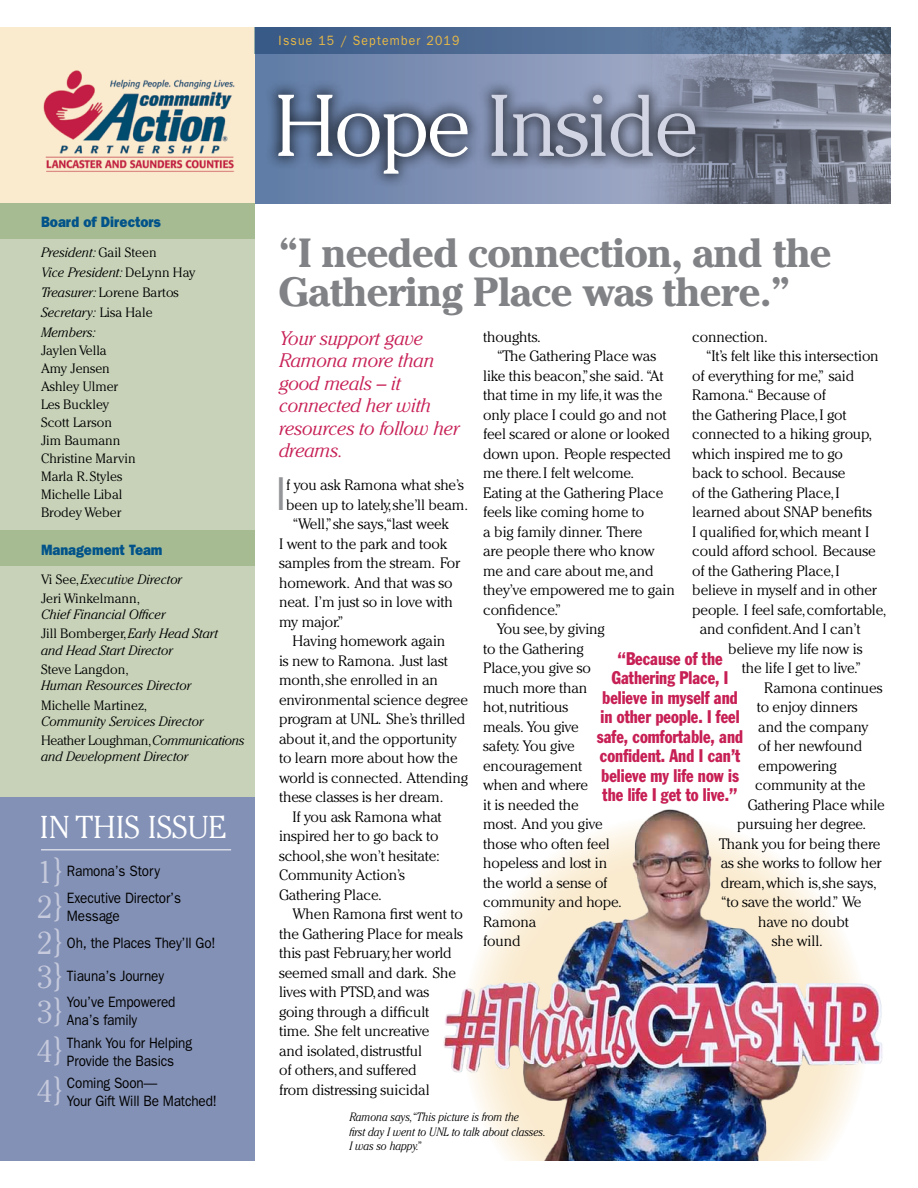
<style>
.page{position:relative;width:918px;height:1188px;background:#fff}
.page>*{position:absolute;margin:0;border:0;box-sizing:border-box;transform-origin:0 0}
.t1{font:300 87px "Cheltenham";letter-spacing:-.03em;color:#d2d5e3}
.t2{font:47.7px "Franklin Gothic";color:#939598;scale:.9 1}
.t3{font:700 40.5px/39px "Cheltenham";letter-spacing:-.02em;color:#808285}
.t4{font:300 31.5px "Cheltenham";color:#c6cadc}
.t5{font:300 31.5px "Cheltenham";color:#fff}
.t6{font:italic 300 19.5px/22.5px "Cheltenham";letter-spacing:-.01em;color:#c72055}
.t7{font:condensed 18px/19.5px "Franklin Gothic";color:#c72055;text-align:center;scale:.9 1}
.t8{font:300 15px/19.5px "Cheltenham";letter-spacing:-.01em;color:#000}
.t9{font:15px/18px "Franklin Gothic";letter-spacing:-.01em;color:#000;scale:.9 1}
.t10{font:800 15px "Franklin Gothic";color:#015389;scale:.9 1}
.t11{font:italic 300 13.5px/16.2px "Cheltenham";color:#000}
.t12{font:300 13.5px "Cheltenham";color:#000}
.t13{font:13.5px "Franklin Gothic";letter-spacing:.1em;color:#ecbb44;scale:.9 1}
.t14{font:italic 300 12px/14.4px "Cheltenham";color:#000;scale:.9 1}
.s1{font-style:normal}
.s2{font-style:italic}
.s3{color:#fff}
</style>
<div class="page">
<svg style="left:255px;top:53px;width:371px;height:150px;background:#798db2"></svg>
<img style="left:626px;top:53px;width:265px;height:150px">
<div style="left:0;top:203px;width:255px;height:943px;background:#c7d2b8"></div>
<div style="left:0;top:27px;width:255px;height:176px;background:#faebcf"></div>
<div style="left:0;top:797px;width:255px;height:364px;background:#8391b6"></div>
<div style="left:0;top:203px;width:255px;height:36px;background:#a6bb92"></div>
<div style="left:0;top:530px;width:255px;height:36px;background:#a6bb92"></div>
<img style="left:43px;top:70px;width:192px;height:102px">
<svg style="left:255px;top:27px;width:636px;height:26px;background:#4f6b90"></svg>
<div style="left:264px;top:80px;width:445px;height:108px;background:#000;opacity:.75"></div>
<hr style="left:41px;top:849px;width:190px;height:1px;background:#fff">
<img style="left:443px;top:809px;width:440px;height:352px">
<p class="t10" style="left:41px;top:213px;width:135px">Board of Directors</p>
<p class="t11" style="left:41px;top:244px;width:117px">President: <span class="s1">Gail Steen</span></p>
<p class="t11" style="left:41px;top:264px;width:156px">Vice President: <span class="s1">DeLynn Hay</span></p>
<p class="t12" style="left:41px;top:284px;width:139px"><span class="s2">Treasurer:</span> Lorene Bartos</p>
<p class="t11" style="left:41px;top:304px;width:113px">Secretary: <span class="s1">Lisa Hale</span></p>
<p class="t11" style="left:41px;top:324px;width:57px">Members:</p>
<p class="t12" style="left:41px;top:343px;width:67px">Jaylen Vella</p>
<p class="t12" style="left:41px;top:361px;width:70px">Amy Jensen</p>
<p class="t12" style="left:41px;top:379px;width:79px">Ashley Ulmer</p>
<p class="t12" style="left:41px;top:397px;width:70px">Les Buckley</p>
<p class="t12" style="left:41px;top:415px;width:72px">Scott Larson</p>
<p class="t12" style="left:41px;top:433px;width:81px">Jim Baumann</p>
<p class="t12" style="left:41px;top:451px;width:96px">Christine Marvin</p>
<p class="t12" style="left:41px;top:469px;width:83px">Marla R. Styles</p>
<p class="t12" style="left:41px;top:487px;width:83px">Michelle Libal</p>
<p class="t12" style="left:41px;top:505px;width:82px">Brodey Weber</p>
<p class="t10" style="left:41px;top:541px;width:137px">Management Team</p>
<p class="t11" style="left:41px;top:572px;width:142px"><span class="s1">Vi See,</span> Executive Director</p>
<p class="t11" style="left:41px;top:590px;width:126px"><span class="s1">Jeri Winkelmann,<br></span>Chief Financial Officer</p>
<p class="t11" style="left:41px;top:626px;width:178px"><span class="s1">Jill Bomberger,</span> Early Head Start and Head Start Director</p>
<p class="t11" style="left:41px;top:661px;width:152px"><span class="s1">Steve Langdon,<br></span>Human Resources Director</p>
<p class="t11" style="left:41px;top:697px;width:164px"><span class="s1">Michelle Martinez,<br></span>Community Services Director</p>
<p class="t11" style="left:41px;top:733px;width:205px"><span class="s1">Heather Loughman,</span> Communications and Development Director</p>
<p class="t5" style="left:40px;top:809px;width:188px">IN THIS ISSUE</p>
<p class="t9" style="left:67px;top:862px;width:105px">Ramona’s Story</p>
<p class="t9" style="left:67px;top:889px;width:128px">Executive Director’s<br>Message</p>
<p class="t9" style="left:67px;top:933px;width:167px">Oh, the Places They’ll Go!</p>
<p class="t9" style="left:67px;top:966px;width:109px">Tiauna’s Journey</p>
<p class="t9" style="left:67px;top:993px;width:122px">You’ve Empowered<br>Ana’s family</p>
<p class="t9" style="left:67px;top:1033px;width:141px">Thank You for Helping<br>Provide the Basics</p>
<p class="t9" style="left:67px;top:1074px;width:168px">Coming Soon—<br>Your Gift Will Be Matched!</p>
<p class="t4" style="left:37px;top:852px;width:27px">1}</p>
<p class="t4" style="left:37px;top:888px;width:27px">2}</p>
<p class="t4" style="left:37px;top:923px;width:27px">2}</p>
<p class="t4" style="left:37px;top:957px;width:27px">3}</p>
<p class="t4" style="left:37px;top:993px;width:27px">3}</p>
<p class="t4" style="left:37px;top:1032px;width:27px">4}</p>
<p class="t4" style="left:37px;top:1071px;width:27px">4}</p>
<p class="t13" style="left:279px;top:33px;width:202px">Issue 15 / September 2019</p>
<p class="t1" style="left:274px;top:76px;width:426px"><span class="s3">Hope</span> Inside</p>
<p class="t3" style="left:279px;top:233px;width:555px">“I needed connection, and the<br>Gathering Place was there.”</p>
<p class="t6" style="left:279px;top:327px;width:182px">Your support gave<br>Ramona more than good meals – it connected her with resources to follow her dreams.</p>
<p class="t2" style="left:275px;top:466px;width:14px">I</p>
<p class="t8" style="left:286px;top:475px;width:183px">f you ask Ramona what she’s been up to lately, she’ll beam.</p>
<p class="t8" style="left:279px;top:514px;width:183px;text-indent:14px">“Well,” she says,“last week<br>I went to the park and took samples from the stream. For homework. And that was so neat. I’m just so in love with my major.”</p>
<p class="t8" style="left:279px;top:631px;width:190px;text-indent:14px">Having homework again<br>is new to Ramona. Just last month, she enrolled in an environmental science degree program at UNL. She’s thrilled about it, and the opportunity to learn more about how the world is connected. Attending these classes is her dream.</p>
<p class="t8" style="left:279px;top:807px;width:164px;text-indent:14px">If you ask Ramona what inspired her to go back to school, she won’t hesitate:<br>Community Action’s<br>Gathering Place.</p>
<p class="t8" style="left:279px;top:904px;width:185px;text-indent:14px">When Ramona first went to the Gathering Place for meals this past February, her world seemed small and dark. She lives with PTSD, and was going through a difficult time. She felt uncreative<br>and isolated, distrustful<br>of others, and suffered<br>from distressing suicidal</p>
<p class="t8" style="left:483px;top:327px;width:59px">thoughts.</p>
<p class="t8" style="left:483px;top:346px;width:193px;text-indent:14px">“The Gathering Place was like this beacon,” she said. “At that time in my life, it was the only place I could go and not feel scared or alone or looked down upon. People respected me there. I felt welcome.<br>Eating at the Gathering Place feels like coming home to<br>a big family dinner. There<br>are people there who know me and care about me, and they’ve empowered me to gain confidence.”</p>
<p class="t8" style="left:483px;top:619px;width:140px;text-indent:14px">You see, by giving<br>to the Gathering<br>Place, you give so much more than<br>hot, nutritious<br>meals. You give<br>safety. You give encouragement<br>when and where<br>it is needed the<br>most. And you give those who often feel hopeless and lost in the world a sense of community and hope.<br>Ramona<br>found</p>
<p class="t8" style="left:692px;top:327px;width:77px">connection.</p>
<p class="t8" style="left:706px;top:346px;width:175px">“It’s felt like this intersection</p>
<p class="t8" style="left:692px;top:366px;width:164px">of everything for me,” said</p>
<p class="t8" style="left:692px;top:385px;width:135px">Ramona.“ Because of</p>
<p class="t8" style="left:692px;top:405px;width:156px">the Gathering Place, I got</p>
<p class="t8" style="left:692px;top:424px;width:182px">connected to a hiking group,</p>
<p class="t8" style="left:692px;top:444px;width:152px">which inspired me to go</p>
<p class="t8" style="left:692px;top:463px;width:155px">back to school. Because</p>
<p class="t8" style="left:692px;top:483px;width:149px">of the Gathering Place, I</p>
<p class="t8" style="left:692px;top:502px;width:181px">learned about SNAP benefits</p>
<p class="t8" style="left:692px;top:522px;width:179px">I qualified for, which meant I</p>
<p class="t8" style="left:692px;top:541px;width:185px">could afford school. Because</p>
<p class="t8" style="left:692px;top:561px;width:149px">of the Gathering Place, I</p>
<p class="t8" style="left:692px;top:580px;width:186px">believe in myself and in other</p>
<p class="t8" style="left:692px;top:600px;width:196px">people. I feel safe, comfortable,</p>
<p class="t8" style="left:700px;top:619px;width:162px">and confident.And I can’t</p>
<p class="t8" style="left:728px;top:639px;width:136px">believe my life now is</p>
<p class="t8" style="left:742px;top:658px;width:121px">the life I get to live.”</p>
<p class="t8" style="left:764px;top:678px;width:120px">Ramona continues</p>
<p class="t8" style="left:757px;top:697px;width:102px">to enjoy dinners</p>
<p class="t8" style="left:758px;top:717px;width:112px">and the company</p>
<p class="t8" style="left:758px;top:736px;width:106px">of her newfound</p>
<p class="t8" style="left:758px;top:756px;width:80px">empowering</p>
<p class="t8" style="left:755px;top:775px;width:112px">community at the</p>
<p class="t8" style="left:748px;top:795px;width:139px">Gathering Place while</p>
<p class="t8" style="left:737px;top:814px;width:130px">pursuing her degree.</p>
<p class="t8" style="left:719px;top:834px;width:163px">Thank you for being there</p>
<p class="t8" style="left:721px;top:853px;width:162px">as she works to follow her</p>
<p class="t8" style="left:721px;top:873px;width:158px">dream, which is, she says,</p>
<p class="t8" style="left:721px;top:892px;width:142px">“to save the world.” We</p>
<p class="t8" style="left:758px;top:912px;width:92px">have no doubt</p>
<p class="t8" style="left:772px;top:931px;width:53px">she will.</p>
<p class="t7" style="left:597px;top:648px;width:164px">“Because of the<br>Gathering Place, I believe in myself and in other people. I feel safe, comfortable, and confident. And I can’t believe my life now is the life I get to live.”</p>
<p class="t14" style="left:349px;top:1110px;width:220px">Ramona says,“This picture is from the<br>first day I went to UNL to talk about classes.<br>I was so happy.”</p>
</div>
